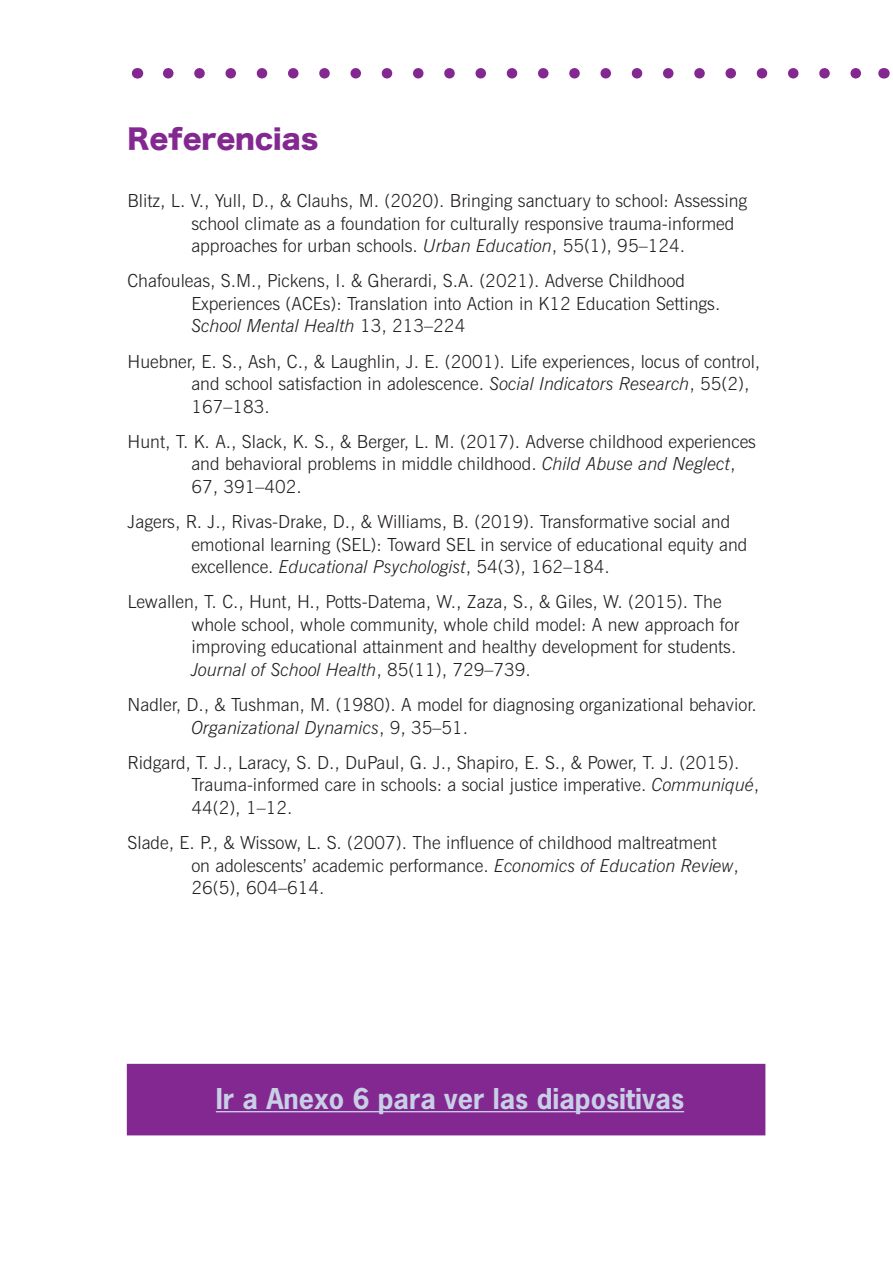
<style>
.page{position:relative;width:893px;height:1263px;background:#fff}
.page>*{position:absolute;margin:0;border:0;box-sizing:border-box;transform-origin:0 0}
.t1{font:700 27px "News Gothic";color:#c8d0e6}
.TIRULO_2__UNIT_6{font:27px "Hira Kaku Std W8";color:#832890}
.TEXTO_BUENO{font:300 18px/22.5px "News Gothic BT";color:#231f20}
.s1{font-style:italic}
</style>
<div class="page">
<svg style="left:168px;top:68px;width:693px;height:11px"></svg>
<div style="left:127px;top:1064px;width:638px;height:71px;background:#832890"></div>
<hr style="left:216px;top:1111px;width:468px;height:1px;background:#c8d0e6">
<p class="TIRULO_2__UNIT_6" style="left:128px;top:124px;width:192px">Referencias</p>
<p class="TEXTO_BUENO" style="left:191px;top:189px;width:557px;text-indent:-64px">Blitz, L. V., Yull, D., &amp; Clauhs, M. (2020). Bringing sanctuary to school: Assessing school climate as a foundation for culturally responsive trauma-informed approaches for urban schools. <span class="s1">Urban Education</span>, 55(1), 95–124.</p>
<p class="TEXTO_BUENO" style="left:191px;top:270px;width:530px;text-indent:-64px">Chafouleas, S.M., Pickens, I. &amp; Gherardi, S.A. (2021). Adverse Childhood<br>Experiences (ACEs): Translation into Action in K12 Education Settings.<br><span class="s1">School Mental Health</span> 13, 213–224</p>
<p class="TEXTO_BUENO" style="left:191px;top:350px;width:570px;text-indent:-64px">Huebner, E. S., Ash, C., &amp; Laughlin, J. E. (2001). Life experiences, locus of control, and school satisfaction in adolescence. <span class="s1">Social Indicators Research</span>, 55(2),<br>167–183.</p>
<p class="TEXTO_BUENO" style="left:191px;top:430px;width:566px;text-indent:-64px">Hunt, T. K. A., Slack, K. S., &amp; Berger, L. M. (2017). Adverse childhood experiences and behavioral problems in middle childhood. <span class="s1">Child Abuse and Neglect</span>,<br>67, 391–402.</p>
<p class="TEXTO_BUENO" style="left:191px;top:510px;width:557px;text-indent:-64px">Jagers, R. J., Rivas-Drake, D., &amp; Williams, B. (2019). Transformative social and emotional learning (SEL): Toward SEL in service of educational equity and excellence. <span class="s1">Educational Psychologist</span>, 54(3), 162–184.</p>
<p class="TEXTO_BUENO" style="left:191px;top:591px;width:549px;text-indent:-64px">Lewallen, T. C., Hunt, H., Potts-Datema, W., Zaza, S., &amp; Giles, W. (2015). The whole school, whole community, whole child model: A new approach for improving educational attainment and healthy development for students.<br><span class="s1">Journal of School Health</span>, 85(11), 729–739.</p>
<p class="TEXTO_BUENO" style="left:191px;top:693px;width:567px;text-indent:-64px">Nadler, D., &amp; Tushman, M. (1980). A model for diagnosing organizational behavior.<br><span class="s1">Organizational Dynamics</span>, 9, 35–51.</p>
<p class="TEXTO_BUENO" style="left:191px;top:751px;width:569px;text-indent:-64px">Ridgard, T. J., Laracy, S. D., DuPaul, G. J., Shapiro, E. S., &amp; Power, T. J. (2015).<br>Trauma-informed care in schools: a social justice imperative. <span class="s1">Communiqué</span>,<br>44(2), 1–12.</p>
<p class="TEXTO_BUENO" style="left:191px;top:831px;width:549px;text-indent:-64px">Slade, E. P., &amp; Wissow, L. S. (2007). The influence of childhood maltreatment on adolescents’ academic performance. <span class="s1">Economics of Education Review</span>,<br>26(5), 604–614.</p>
<p class="t1" style="left:216px;top:1081px;width:470px">Ir a Anexo 6 para ver las diapositivas</p>
</div>
